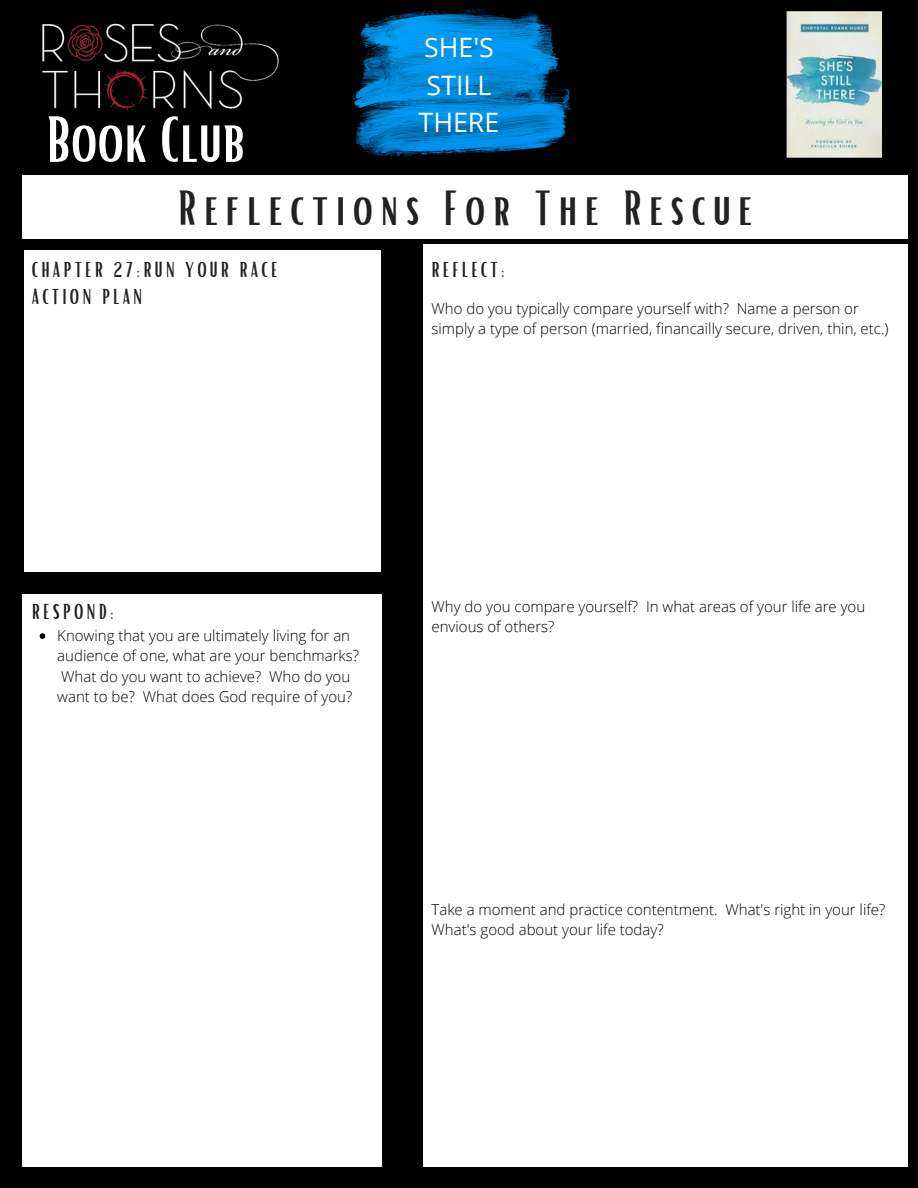
<style>
.page{position:relative;width:918px;height:1188px;background:#000}
.page>*{position:absolute;margin:0;border:0;box-sizing:border-box;transform-origin:0 0}
.t1{font:63px "Bright";color:#fff}
.t2{font:48px "Bright";letter-spacing:.15em;color:#222}
.t3{font:26.7px/37.3px "Open Sans";color:#fff;text-align:center}
.t4{font:21px/26.5px "Bright";letter-spacing:.15em;color:#222}
.t5{font:300 15px/20.2px "Open Sans";color:#000}
</style>
<div class="page">
<div style="left:23px;top:176px;width:884px;height:62px;background:#fff"></div>
<div style="left:24px;top:250px;width:357px;height:322px;background:#fff"></div>
<div style="left:423px;top:244px;width:484px;height:922px;background:#fff"></div>
<div style="left:23px;top:594px;width:359px;height:573px;background:#fff"></div>
<img style="left:352px;top:9px;width:219px;height:148px">
<img style="left:42px;top:23px;width:237px;height:89px">
<img style="left:786px;top:11px;width:96px;height:147px">
<svg style="left:40px;top:633px;width:5px;height:6px"></svg>
<h1 class="t1" style="left:46px;top:99px;width:201px">Book Club</h1>
<h3 class="t3" style="left:419px;top:28px;width:82px">SHE'S<br>STILL<br>THERE</h3>
<h2 class="t2" style="left:178px;top:177px;width:576px">Reflections For The Rescue</h2>
<h3 class="t4" style="left:32px;top:256px;width:247px">CHAPTER 27:RUN YOUR RACE<br>ACTION PLAN</h3>
<h3 class="t4" style="left:432px;top:255px;width:75px">REFLECT:</h3>
<p class="t5" style="left:432px;top:298px;width:459px">Who do you typically compare yourself with? Name a person or simply a type of person (married, financailly secure, driven, thin, etc.)</p>
<h3 class="t4" style="left:32px;top:598px;width:83px">RESPOND:</h3>
<p class="t5" style="left:57px;top:625px;width:303px">Knowing that you are ultimately living for an audience of one, what are your benchmarks?<br>What do you want to achieve? Who do you want to be? What does God require of you?</p>
<p class="t5" style="left:432px;top:596px;width:435px">Why do you compare yourself? In what areas of your life are you envious of others?</p>
<p class="t5" style="left:432px;top:899px;width:455px">Take a moment and practice contentment. What's right in your life?<br>What's good about your life today?</p>
</div>
